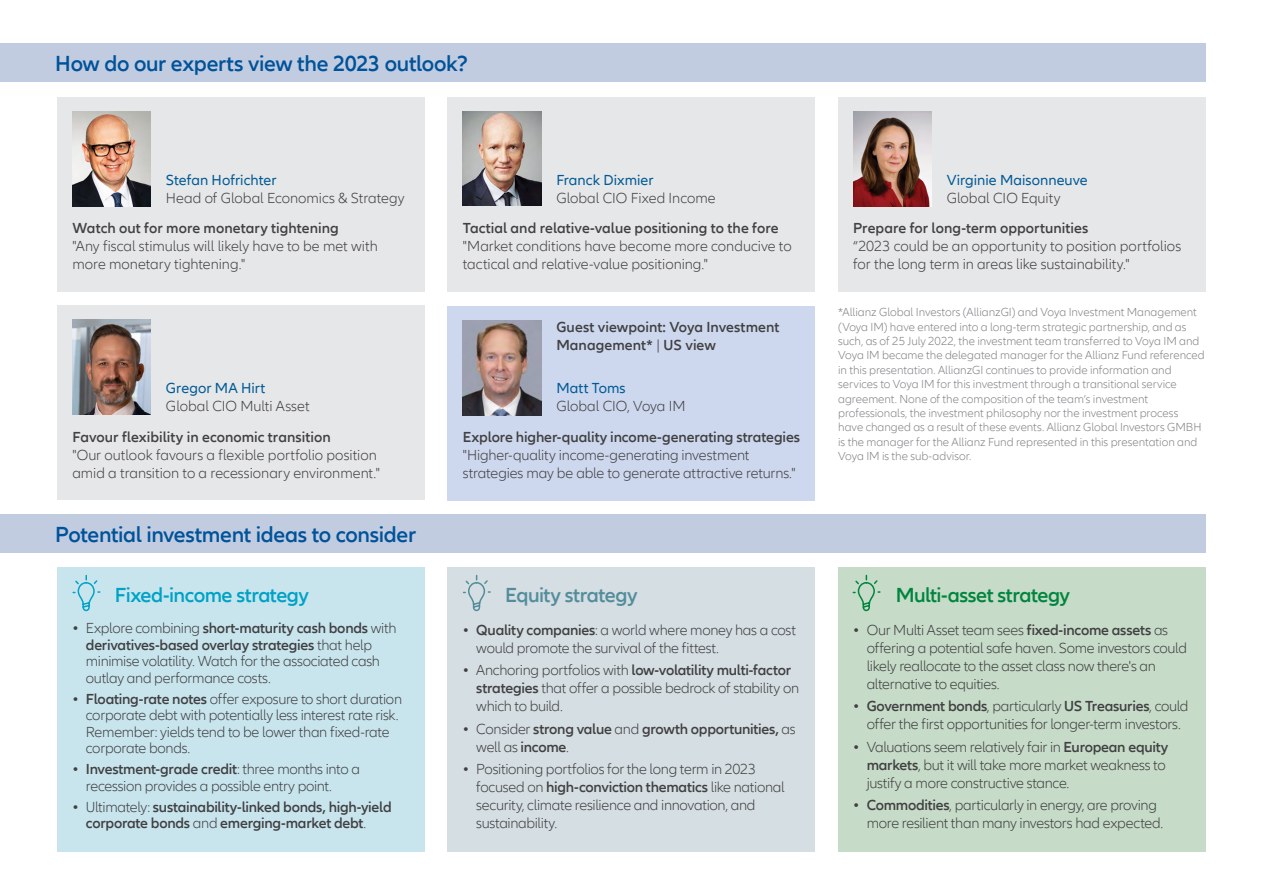
<style>
.page{position:relative;width:1263px;height:893px;background:#fff}
.page>*{position:absolute;margin:0;border:0;box-sizing:border-box;transform-origin:0 0}
.t1{font:600 22.5px "Allianz Neo";letter-spacing:-.015em;color:#005399}
.t2{font:600 21px "Allianz Neo";letter-spacing:-.025em;color:#00a2c5}
.t3{font:600 21px "Allianz Neo";letter-spacing:-.025em;color:#00853e}
.t4{font:600 21px "Allianz Neo";letter-spacing:-.025em;color:#538d9c}
.t5{font:300 15px/18px "Allianz Neo";letter-spacing:-.015em;color:#414042}
.t6{font:600 15px/16.5px "Allianz Neo";color:#414042}
.t7{font:15px "Allianz Neo";letter-spacing:.005em;color:#005a96}
.t8{font:600 15px/18px "Allianz Neo";letter-spacing:-.02em;color:#414042}
.t9{font:300 12px/14.4px "Allianz Neo";letter-spacing:-.005em;color:#808285}
.s1{font-weight:600}
.s2{font-weight:300}
</style>
<div class="page">
<div style="left:57px;top:567px;width:368px;height:285px;background:#c8e5ee"></div>
<div style="left:448px;top:567px;width:367px;height:285px;background:#d5dee2"></div>
<div style="left:838px;top:567px;width:367px;height:285px;background:#c6dbc8"></div>
<svg style="left:72px;top:574px;width:29px;height:38px"></svg>
<svg style="left:462px;top:574px;width:29px;height:38px"></svg>
<svg style="left:852px;top:574px;width:29px;height:38px"></svg>
<div style="left:57px;top:97px;width:368px;height:195px;background:#e6e7e8"></div>
<img style="left:72px;top:112px;width:79px;height:94px">
<div style="left:448px;top:97px;width:367px;height:195px;background:#e6e7e8"></div>
<img style="left:463px;top:112px;width:78px;height:93px">
<div style="left:838px;top:97px;width:367px;height:195px;background:#e6e7e8"></div>
<img style="left:853px;top:112px;width:79px;height:94px">
<div style="left:57px;top:305px;width:368px;height:195px;background:#e6e7e8"></div>
<img style="left:72px;top:320px;width:79px;height:94px">
<div style="left:448px;top:306px;width:367px;height:194px;background:#cdd8ee"></div>
<img style="left:463px;top:321px;width:78px;height:94px">
<div style="left:0;top:43px;width:1205px;height:38px;background:#c2cce1"></div>
<div style="left:0;top:514px;width:1205px;height:38px;background:#c2cce1"></div>
<h1 class="t1" style="left:55px;top:50px;width:414px">How do our experts view the 2023 outlook?</h1>
<p class="t7" style="left:166px;top:171px;width:112px">Stefan Hofrichter</p>
<p class="t5" style="left:166px;top:189px;width:240px">Head of Global Economics &amp; Strategy</p>
<p class="t6" style="left:72px;top:220px;width:268px">Watch out for more monetary tightening</p>
<p class="t5" style="left:72px;top:238px;width:307px">"Any fiscal stimulus will likely have to be met with more monetary tightening."</p>
<p class="t7" style="left:166px;top:379px;width:101px">Gregor MA Hirt</p>
<p class="t5" style="left:166px;top:397px;width:145px">Global CIO Multi Asset</p>
<p class="t6" style="left:72px;top:429px;width:260px">Favour flexibility in economic transition</p>
<p class="t5" style="left:72px;top:446px;width:309px">"Our outlook favours a flexible portfolio position amid a transition to a recessionary environment."</p>
<h1 class="t1" style="left:55px;top:521px;width:362px">Potential investment ideas to consider</h1>
<h2 class="t2" style="left:115px;top:583px;width:196px">Fixed-income strategy</h2>
<p class="t5" style="left:86px;top:620px;width:312px;line-height:16.5px;text-indent:-13px"><span class="s1">•</span> Explore combining <span class="s1">short-maturity cash bonds</span> with <span class="s1">derivatives-based overlay strategies</span> that help minimise volatility. Watch for the associated cash outlay and performance costs.</p>
<p class="t5" style="left:86px;top:691px;width:318px;line-height:16.5px;text-indent:-14px"><span class="s1">• Floating-rate notes</span> offer exposure to short duration corporate debt with potentially less interest rate risk.<br>Remember: yields tend to be lower than fixed-rate corporate bonds.</p>
<p class="t5" style="left:86px;top:761px;width:276px;line-height:16.5px;text-indent:-14px"><span class="s1">• Investment-grade credit</span>: three months into a recession provides a possible entry point.</p>
<p class="t6" style="left:86px;top:799px;width:307px;text-indent:-14px">• <span class="s2">Ultimately:</span> sustainability-linked bonds, high-yield corporate bonds <span class="s2">and</span> emerging-market debt<span class="s2">.</span></p>
<p class="t7" style="left:556px;top:171px;width:99px">Franck Dixmier</p>
<p class="t5" style="left:556px;top:189px;width:161px">Global CIO Fixed Income</p>
<p class="t6" style="left:463px;top:220px;width:317px">Tactial and relative-value positioning to the fore</p>
<p class="t5" style="left:463px;top:238px;width:330px">"Market conditions have become more conducive to tactical and relative-value positioning."</p>
<p class="t6" style="left:556px;top:318px;width:225px;line-height:18px">Guest viewpoint: Voya Investment<br>Management* <span class="s2">|</span> US view</p>
<p class="t7" style="left:556px;top:380px;width:71px">Matt Toms</p>
<p class="t5" style="left:556px;top:398px;width:131px">Global CIO, Voya IM</p>
<p class="t6" style="left:463px;top:429px;width:339px">Explore higher-quality income-generating strategies</p>
<p class="t5" style="left:463px;top:447px;width:334px">"Higher-quality income-generating investment strategies may be able to generate attractive returns."</p>
<p class="t7" style="left:947px;top:171px;width:143px">Virginie Maisonneuve</p>
<p class="t5" style="left:947px;top:189px;width:115px">Global CIO Equity</p>
<p class="t6" style="left:853px;top:220px;width:237px">Prepare for long-term opportunities</p>
<p class="t5" style="left:853px;top:238px;width:329px">“2023 could be an opportunity to position portfolios for the long term in areas like sustainability."</p>
<p class="t9" style="left:838px;top:305px;width:368px">*Allianz Global Investors (AllianzGI) and Voya Investment Management (Voya IM) have entered into a long-term strategic partnership, and as such, as of 25 July 2022, the investment team transferred to Voya IM and Voya IM became the delegated manager for the Allianz Fund referenced in this presentation. AllianzGI continues to provide information and services to Voya IM for this investment through a transitional service agreement. None of the composition of the team’s investment professionals, the investment philosophy nor the investment process have changed as a result of these events. Allianz Global Investors GMBH is the manager for the Allianz Fund represented in this presentation and Voya IM is the sub-advisor.</p>
<h2 class="t4" style="left:505px;top:583px;width:134px">Equity strategy</h2>
<p class="t5" style="left:476px;top:621px;width:321px;text-indent:-14px"><span class="s1">• Quality companies</span>: a world where money has a cost would promote the survival of the fittest.</p>
<p class="t5" style="left:476px;top:662px;width:324px;text-indent:-14px"><span class="s1">•</span> Anchoring portfolios with <span class="s1">low-volatility multi-factor strategies</span> that offer a possible bedrock of stability on which to build.</p>
<p class="t8" style="left:476px;top:720px;width:321px;text-indent:-14px">• <span class="s2">Consider</span> strong value <span class="s2">and</span> growth opportunities, <span class="s2">as well as</span> income<span class="s2">.</span></p>
<p class="t5" style="left:476px;top:761px;width:310px;text-indent:-14px"><span class="s1">•</span> Positioning portfolios for the long term in 2023 focused on <span class="s1">high-conviction thematics</span> like national security, climate resilience and innovation, and sustainability.</p>
<h2 class="t3" style="left:896px;top:583px;width:176px">Multi-asset strategy</h2>
<p class="t5" style="left:867px;top:621px;width:322px;text-indent:-14px"><span class="s1">•</span> Our Multi Asset team sees <span class="s1">fixed-income assets</span> as offering a potential safe haven. Some investors could likely reallocate to the asset class now there's an alternative to equities.</p>
<p class="t5" style="left:853px;top:698px;width:337px;text-align:center"><span class="s1">• Government bonds</span>, particularly <span class="s1">US Treasuries</span>, could offer the first opportunities for longer-term investors.</p>
<p class="t5" style="left:867px;top:738px;width:303px;text-indent:-14px"><span class="s1">•</span> Valuations seem relatively fair in <span class="s1">European equity markets</span>, but it will take more market weakness to justify a more constructive stance.</p>
<p class="t5" style="left:867px;top:797px;width:298px;text-indent:-14px"><span class="s1">• Commodities</span>, particularly in energy, are proving more resilient than many investors had expected.</p>
</div>
